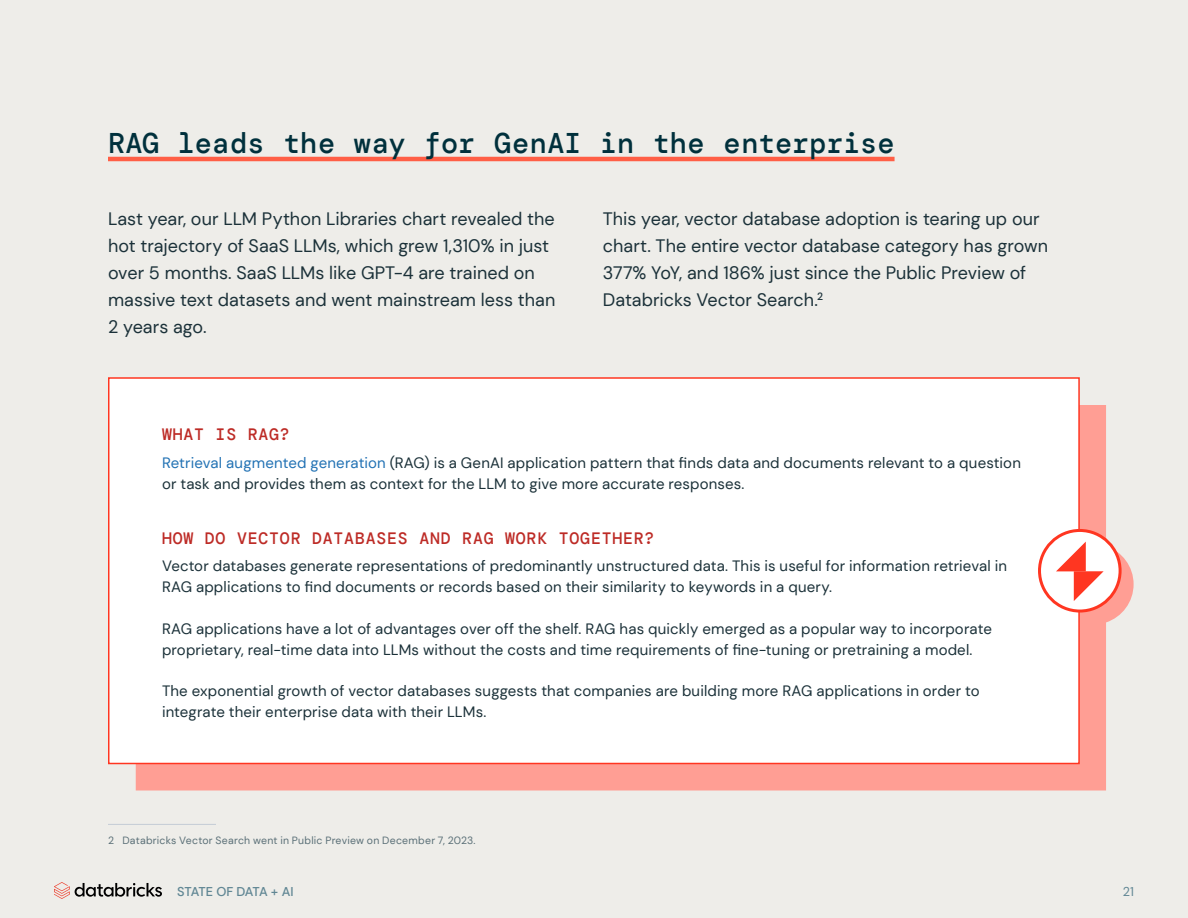
<style>
.page{position:relative;width:1188px;height:918px;background:#eeede9}
.page>*{position:absolute;margin:0;border:0;box-sizing:border-box;transform-origin:0 0}
.t1{font:500 28.5px "DM Mono";color:#00303c}
.Body-navy{font:18px/27px "DM Sans";color:#1b3139}
.t2{font:500 16.5px "DM Mono";letter-spacing:.05em;color:#bd2b26}
.Body-navy-2{font:15px/21px "DM Sans";letter-spacing:.01em;color:#1b3139}
.Caption-grey{font:500 12.75px "DM Sans";letter-spacing:-.05em;color:#618794}
.Caption-grey-2{font:12.75px "DM Sans";color:#618794}
.t3{font:10.5px "DM Sans";letter-spacing:.02em;color:#5a6f77}
.s1{color:#2272b4}
</style>
<div class="page">
<svg style="left:54px;top:882px;width:108px;height:17px"></svg>
<hr style="left:108px;top:157px;width:787px;height:4px;background:#ff5f46">
<hr style="left:108px;top:824px;width:108px;height:1px;background:#c4ccd6">
<svg style="left:136px;top:405px;width:998px;height:386px;fill:#ff9e94"></svg>
<div style="left:108px;top:377px;width:972px;height:387px;background:#fff;border:2px solid #ff3621"></div>
<svg style="left:1040px;top:530px;width:80px;height:81px"></svg>
<div style="left:1038px;top:529px;width:84px;height:84px;border:3px solid #ff3621;border-radius:50%"></div>
<svg style="left:1056px;top:542px;width:48px;height:59px"></svg>
<h2 class="t1" style="left:108px;top:125px;width:788px">RAG leads the way for GenAI in the enterprise</h2>
<p class="Body-navy" style="left:108px;top:205px;width:449px">Last year, our LLM Python Libraries chart revealed the hot trajectory of SaaS LLMs, which grew 1,310% in just over 5 months. SaaS LLMs like GPT-4 are trained on massive text datasets and went mainstream less than 2 years ago.</p>
<p class="Body-navy" style="left:603px;top:205px;width:447px">This year, vector database adoption is tearing up our chart. The entire vector database category has grown 377% YoY, and 186% just since the Public Preview of Databricks Vector Search.<sup>1</sup><sup>2</sup></p>
<h3 class="t2" style="left:162px;top:424px;width:129px">WHAT IS RAG?</h3>
<p class="Body-navy-2" style="left:162px;top:452px;width:860px"><span class="s1">Retrieval augmented generation</span> (RAG) is a GenAI application pattern that finds data and documents relevant to a question or task and provides them as context for the LLM to give more accurate responses.</p>
<h3 class="t2" style="left:162px;top:528px;width:494px">HOW DO VECTOR DATABASES AND RAG WORK TOGETHER?</h3>
<p class="Body-navy-2" style="left:162px;top:556px;width:847px">Vector databases generate representations of predominantly unstructured data. This is useful for information retrieval in<br>RAG applications to find documents or records based on their similarity to keywords in a query.</p>
<p class="Body-navy-2" style="left:162px;top:618px;width:831px">RAG applications have a lot of advantages over off the shelf. RAG has quickly emerged as a popular way to incorporate proprietary, real-time data into LLMs without the costs and time requirements of fine-tuning or pretraining a model.</p>
<p class="Body-navy-2" style="left:162px;top:680px;width:819px">The exponential growth of vector databases suggests that companies are building more RAG applications in order to integrate their enterprise data with their LLMs.</p>
<p class="t3" style="left:108px;top:834px;width:369px">2 Databricks Vector Search went in Public Preview on December 7, 2023.</p>
<p class="Caption-grey" style="left:177px;top:884px;width:118px">STATE OF DATA + AI</p>
<p class="Caption-grey-2" style="left:1123px;top:884px;width:13px">21</p>
</div>
